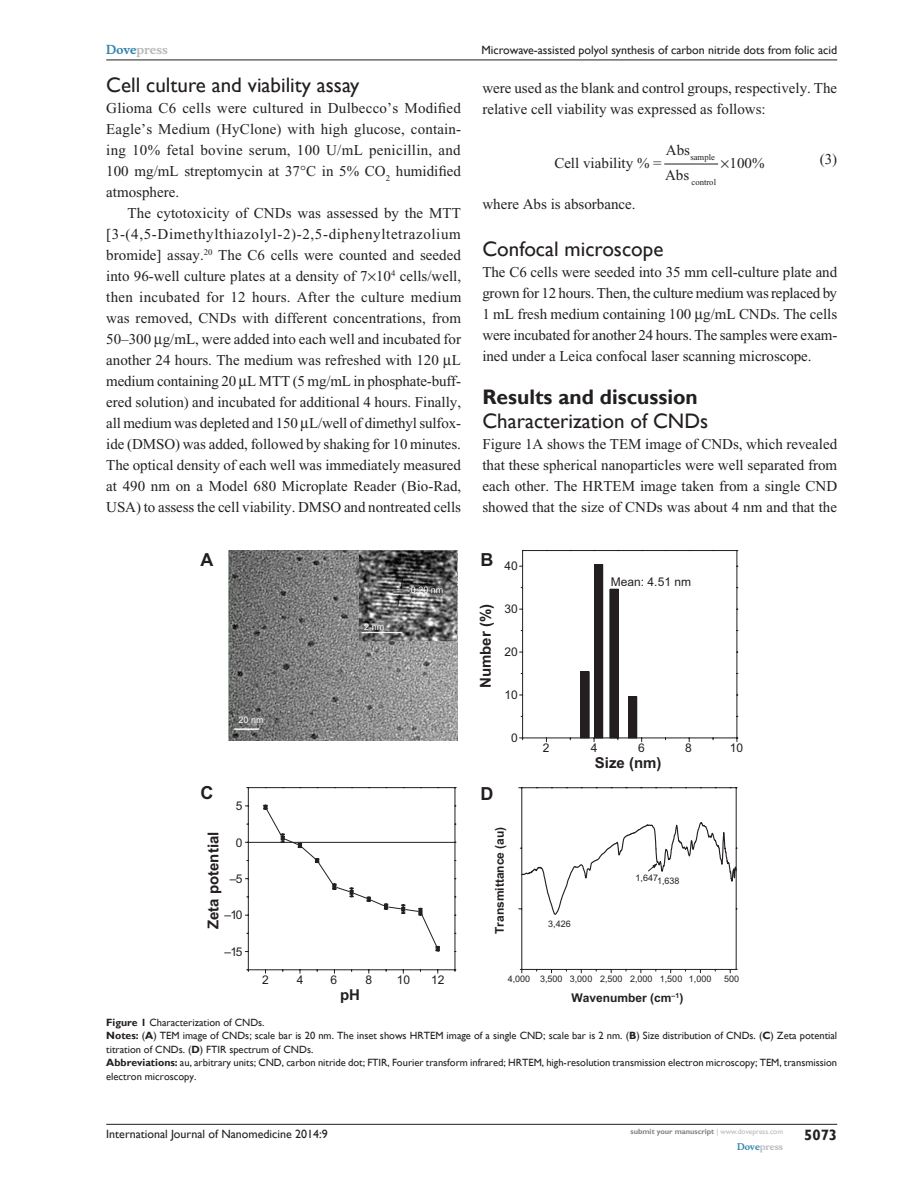
<style>
.page{position:relative;width:918px;height:1188px;background:#fff}
.page>*{position:absolute;margin:0;border:0;box-sizing:border-box;transform-origin:0 0}
.t1{font:21px "Gill Sans";color:#231f20}
.t2{font:700 21px "Gill Sans";color:#231f20}
.t3{font:700 18px "Arial";color:#231f20}
.t4{font:15px/21px "Times New Roman";color:#231f20;text-align:justify}
.t5{font:700 15px "Arial";color:#231f20}
.t6{font:700 15px "Gill Sans";color:#231f20}
.t7{font:12px "Gill Sans";color:#231f20}
.t8{font:12px "Arial";color:#231f20}
.t9{font:700 12px "Arial";color:#231f20}
.t10{font:700 12px "Musee";color:#b8b9bc}
.t11{font:10.5px/13.5px "Gill Sans";color:#231f20}
.t12{font:9px "Arial";color:#231f20}
.t13{font:9px "Arial";color:#fff}
.t14{font:700 9px "Musee";color:#b8b9bc}
.t15{font:8.7px "Times New Roman";color:#231f20}
.t16{font:700 7.5px "Gill Sans";color:#808285}
.s1{color:#3485ae}
.s2{font-weight:700}
.s3{font-weight:400;color:#b8b9bc}
</style>
<div class="page">
<hr style="left:106px;top:1124px;width:731px;height:1px;background:#231f20">
<hr style="left:106px;top:60px;width:731px;height:1px;background:#231f20">
<hr style="left:664px;top:164px;width:54px;height:1px;background:#231f20">
<img style="left:229px;top:550px;width:229px;height:190px">
<hr style="left:580px;top:672px;width:1px;height:66px;background:#231f20">
<hr style="left:618px;top:589px;width:1px;height:149px;background:#231f20">
<svg style="left:581px;top:564px;width:22px;height:178px"></svg>
<svg style="left:610px;top:589px;width:8px;height:151px"></svg>
<svg style="left:628px;top:697px;width:14px;height:45px"></svg>
<hr style="left:523px;top:738px;width:214px;height:1px;background:#231f20">
<hr style="left:522px;top:551px;width:1px;height:187px;background:#231f20">
<hr style="left:523px;top:550px;width:214px;height:1px;background:#231f20">
<hr style="left:737px;top:551px;width:1px;height:187px;background:#231f20">
<hr style="left:522px;top:969px;width:214px;height:1px;background:#231f20">
<hr style="left:521px;top:788px;width:1px;height:181px;background:#231f20">
<hr style="left:522px;top:787px;width:214px;height:1px;background:#231f20">
<hr style="left:736px;top:788px;width:1px;height:181px;background:#231f20">
<svg style="left:519px;top:822px;width:218px;height:93px"></svg>
<svg style="left:245px;top:787px;width:211px;height:187px"></svg>
<hr style="left:247px;top:842px;width:209px;height:1px;background:#231f20">
<p class="t10" style="left:106px;top:43px;width:63px"><span class="s1">Dove</span>press</p>
<h1 class="t1" style="left:106px;top:73px;width:255px">Cell culture and viability assay</h1>
<p class="t4" style="left:106px;top:98px;width:356px">Glioma C6 cells were cultured in Dulbecco’s Modified Eagle’s Medium (HyClone) with high glucose, contain&shy;ing 10% fetal bovine serum, 100 U/mL penicillin, and 100 mg/mL streptomycin at 37 C in 5% CO<sub>2</sub> humidified atmosphere.</p>
<p class="t4" style="left:106px;top:203px;width:357px;text-indent:21px">The cytotoxicity of CNDs was assessed by the MTT [3-(4,5-Dimethylthiazolyl-2)-2,5-diphenyltetrazolium bromide] assay.<sup>20</sup> The C6 cells were counted and seeded into 96-well culture plates at a density of 7 10<sup>4</sup> cells/well, then incubated for 12 hours. After the culture medium was removed, CNDs with different concentrations, from 50–300 g/mL, were added into each well and incubated for another 24 hours. The medium was refreshed with 120 L medium containing 20 L MTT (5 mg/mL in phosphate-buff&shy;ered solution) and incubated for additional 4 hours. Finally, all medium was depleted and 150 L/well of dimethyl sulfox&shy;ide (DMSO) was added, followed by shaking for 10 minutes.<br>The optical density of each well was immediately measured at 490 nm on a Model 680 Microplate Reader (Bio-Rad, USA) to assess the cell viability. DMSO and nontreated cells</p>
<p class="t7" style="left:482px;top:43px;width:357px">Microwave-assisted polyol synthesis of carbon nitride dots from folic acid</p>
<p class="t4" style="left:482px;top:77px;width:356px">were used as the blank and control groups, respectively. The relative cell viability was expressed as follows:</p>
<p class="t4" style="left:665px;top:137px;width:26px;line-height:24.9px">Abs<br>Abs</p>
<p class="t15" style="left:690px;top:152px;width:26px">sample</p>
<p class="t15" style="left:691px;top:177px;width:26px">control</p>
<p class="t4" style="left:554px;top:152px;width:109px">Cell viability % =</p>
<p class="t4" style="left:730px;top:152px;width:36px">100%</p>
<p class="t4" style="left:820px;top:149px;width:19px">(3)</p>
<p class="t4" style="left:482px;top:194px;width:155px">where Abs is absorbance.</p>
<h1 class="t1" style="left:482px;top:236px;width:182px">Confocal microscope</h1>
<p class="t4" style="left:482px;top:261px;width:357px">The C6 cells were seeded into 35 mm cell-culture plate and grown for 12 hours. Then, the culture medium was replaced by 1 mL fresh medium containing 100 g/mL CNDs. The cells were incubated for another 24 hours. The samples were exam&shy;ined under a Leica confocal laser scanning microscope.</p>
<h1 class="t2" style="left:482px;top:385px;width:217px">Results and discussion</h1>
<h1 class="t1" style="left:482px;top:409px;width:227px">Characterization of CNDs</h1>
<p class="t4" style="left:482px;top:434px;width:356px">Figure 1A shows the TEM image of CNDs, which revealed that these spherical nanoparticles were well separated from each other. The HRTEM image taken from a single CND showed that the size of CNDs was about 4 nm and that the</p>
<p class="t3" style="left:200px;top:547px;width:14px">A</p>
<p class="t3" style="left:481px;top:547px;width:14px">B</p>
<p class="t13" style="left:239px;top:714px;width:27px">20 nm</p>
<p class="t13" style="left:364px;top:621px;width:22px">2 nm</p>
<p class="t13" style="left:411px;top:584px;width:34px">0.20 nm</p>
<p class="t5" style="left:476px;top:688px;width:86px;rotate:-90deg">Number (%)</p>
<p class="t8" style="left:504px;top:558px;width:15px">40</p>
<p class="t8" style="left:504px;top:601px;width:15px">30</p>
<p class="t8" style="left:504px;top:644px;width:15px">20</p>
<p class="t8" style="left:504px;top:687px;width:15px">10</p>
<p class="t8" style="left:511px;top:730px;width:8px">0</p>
<p class="t3" style="left:200px;top:781px;width:14px">C</p>
<p class="t8" style="left:236px;top:798px;width:8px">5</p>
<p class="t3" style="left:481px;top:782px;width:14px">D</p>
<p class="t5" style="left:203px;top:929px;width:99px;rotate:-90deg">Zeta potential</p>
<p class="t8" style="left:236px;top:834px;width:8px">0</p>
<p class="t8" style="left:230px;top:871px;width:14px">–5</p>
<p class="t8" style="left:225px;top:907px;width:20px">–10</p>
<p class="t8" style="left:225px;top:944px;width:20px">–15</p>
<p class="t9" style="left:491px;top:934px;width:109px;rotate:-90deg">Transmittance (au)</p>
<p class="t8" style="left:611px;top:574px;width:82px">Mean: 4.51 nm</p>
<p class="t8" style="left:543px;top:740px;width:8px">2</p>
<p class="t8" style="left:591px;top:740px;width:8px">4</p>
<p class="t8" style="left:638px;top:740px;width:8px">6</p>
<p class="t8" style="left:685px;top:740px;width:8px">8</p>
<p class="t8" style="left:730px;top:740px;width:15px">10</p>
<p class="t5" style="left:595px;top:753px;width:68px">Size (nm)</p>
<p class="t12" style="left:548px;top:918px;width:24px">3,426</p>
<p class="t12" style="left:636px;top:872px;width:24px">1,647</p>
<p class="t12" style="left:657px;top:875px;width:24px">1,638</p>
<p class="t8" style="left:262px;top:972px;width:8px">2</p>
<p class="t8" style="left:297px;top:972px;width:8px">4</p>
<p class="t8" style="left:331px;top:972px;width:8px">6</p>
<p class="t8" style="left:366px;top:972px;width:8px">8</p>
<p class="t8" style="left:397px;top:972px;width:15px">10</p>
<p class="t8" style="left:431px;top:972px;width:15px">12</p>
<p class="t5" style="left:340px;top:985px;width:21px">pH</p>
<p class="t12" style="left:508px;top:973px;width:205px">4,000 3,500 3,000 2,500 2,000 1,500 1,000</p>
<p class="t12" style="left:724px;top:973px;width:17px">500</p>
<p class="t9" style="left:572px;top:990px;width:113px">Wavenumber (cm<sup>–1</sup>)</p>
<p class="t11" style="left:106px;top:1015px;width:732px"><span class="s2">Figure 1</span> Characterization of CNDs.<br><span class="s2">Notes:</span> (<span class="s2">A</span>) TEM image of CNDs; scale bar is 20 nm. The inset shows HRTEM image of a single CND; scale bar is 2 nm. (<span class="s2">B</span>) Size distribution of CNDs. (<span class="s2">C</span>) Zeta potential titration of CNDs. (<span class="s2">D</span>) FTIR spectrum of CNDs.<br><span class="s2">Abbreviations:</span> au, arbitrary units; CND, carbon nitride dot; FTIR, Fourier transform infrared; HRTEM, high-resolution transmission electron microscopy; TEM, transmission electron microscopy.</p>
<p class="t7" style="left:106px;top:1127px;width:223px">International Journal of Nanomedicine 2014:9</p>
<p class="t16" style="left:631px;top:1127px;width:154px">submit your manuscript <span class="s3">| www.dovepress.com</span></p>
<p class="t14" style="left:737px;top:1141px;width:48px"><span class="s1">Dove</span>press</p>
<p class="t6" style="left:804px;top:1126px;width:35px">5073</p>
</div>
